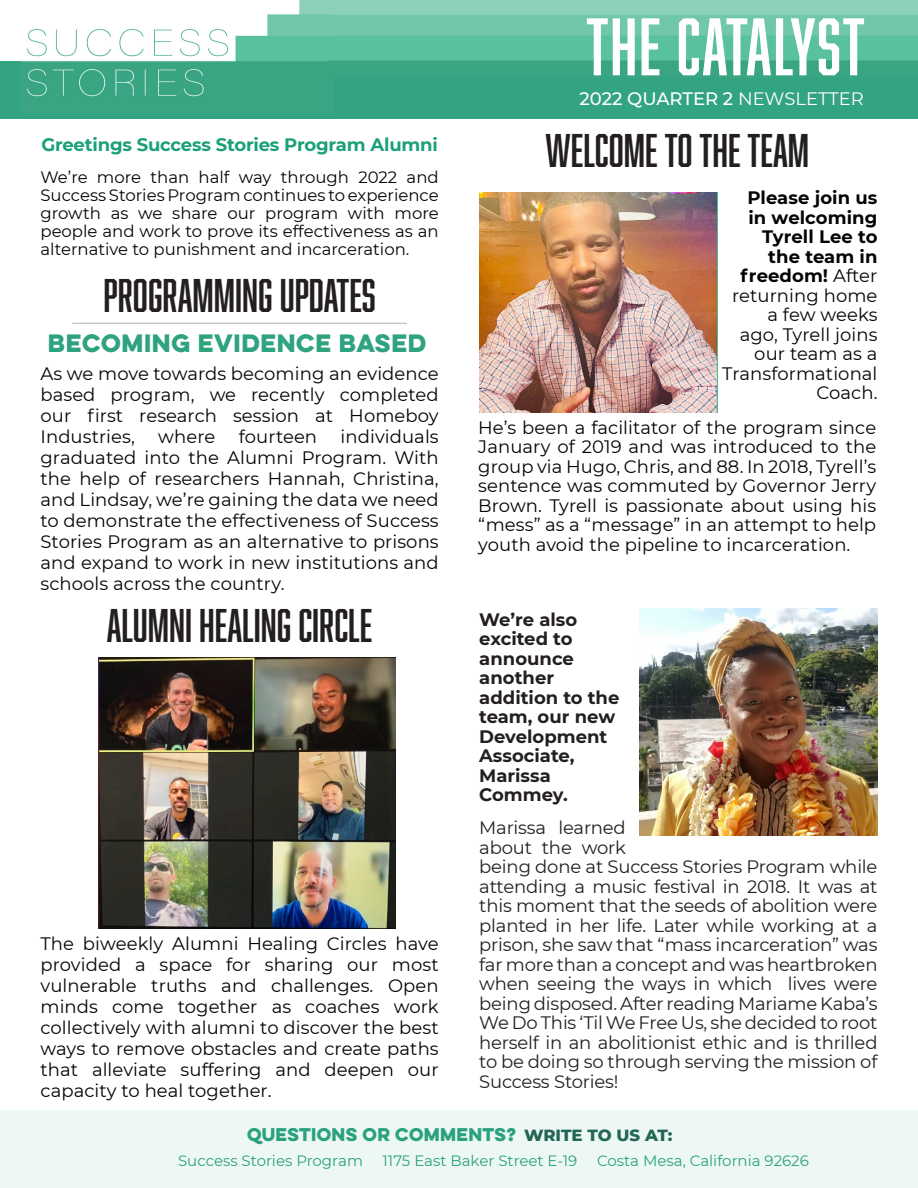
<style>
.page{position:relative;width:918px;height:1188px;background:#fff}
.page>*{position:absolute;margin:0;border:0;box-sizing:border-box;transform-origin:0 0}
.t1{font:75px "Abolition";letter-spacing:.02em;color:#fff}
.t2{font:43.5px "Abolition";color:#231f20}
.t3{font:700 22.5px "Lulo Clean W01 One";letter-spacing:-.2em;color:#2fa27f}
.t4{font:18px/21px "Montserrat";letter-spacing:.005em;color:#040503;text-align:justify}
.t5{font:18px/19.5px "Montserrat";letter-spacing:-.01em;color:#231f20}
.t6{font:700 18px/19.5px "Montserrat";color:#231f20}
.t7{font:700 18px "Montserrat";letter-spacing:-.01em;color:#1ba07a}
.t8{font:500 18px "Montserrat";color:#fff}
.t9{font:16.5px/18px "Montserrat";color:#040503;text-align:justify}
.t10{font:700 16.5px "Lulo Clean W01 One";letter-spacing:-.21em;color:#2ba17e}
.t11{font:15px "Montserrat";color:#2da17e}
.s1{font-weight:400}
.s2{font-weight:700}
.s3{font-family:"Montserrat";font-weight:800;color:#236655}
</style>
<div class="page">
<div style="left:0;top:62px;width:918px;height:57px;background:#33a482"></div>
<img style="left:21px;top:0;width:311px;height:97px">
<img style="left:332px;top:0;width:586px;height:53px">
<img style="left:329px;top:53px;width:589px;height:24px">
<div style="left:0;top:1110px;width:918px;height:78px;background:#edf8f4"></div>
<hr style="left:72px;top:323px;width:335px;height:1px;background:#040503">
<img style="left:639px;top:608px;width:239px;height:227px">
<img style="left:479px;top:193px;width:238px;height:220px">
<img style="left:99px;top:658px;width:297px;height:270px">
<p class="t7" style="left:41px;top:132px;width:398px">Greetings Success Stories Program Alumni</p>
<p class="t9" style="left:40px;top:167px;width:400px">We’re more than half way through 2022 and Success Stories Program continues to experience growth as we share our program with more people and work to prove its effectiveness as an alternative to punishment and incarceration.</p>
<p class="t2" style="left:104px;top:270px;width:274px">PROGRAMMING UPDATES</p>
<p class="t3" style="left:48px;top:327px;width:385px">BECOMING EVIDENCE BASED</p>
<p class="t4" style="left:40px;top:362px;width:400px">As we move towards becoming an evidence based program, we recently completed our first research session at Homeboy Industries,</p>
<p class="t4" style="left:158px;top:425px;width:59px">where</p>
<p class="t4" style="left:239px;top:425px;width:80px">fourteen</p>
<p class="t4" style="left:40px;top:425px;width:400px;text-indent:300px">individuals graduated into the Alumni Program. With the help of researchers Hannah, Christina, and Lindsay, we’re gaining the data we need to demonstrate the effectiveness of Success Stories Program as an alternative to prisons and expand to work in new institutions and schools across the country.</p>
<p class="t2" style="left:107px;top:601px;width:267px">ALUMNI HEALING CIRCLE</p>
<p class="t4" style="left:40px;top:933px;width:400px">The biweekly Alumni Healing Circles have provided a space for sharing our most vulnerable truths and challenges. Open minds come together as coaches work collectively with alumni to discover the best ways to remove obstacles and create paths that alleviate suffering and deepen our capacity to heal together.</p>
<p class="t1" style="left:586px;top:3px;width:280px">THE CATALYST</p>
<p class="t8" style="left:580px;top:86px;width:286px">2022 QUARTER 2 <span class="s1">NEWSLETTER</span></p>
<p class="t2" style="left:546px;top:125px;width:265px">WELCOME TO THE TEAM</p>
<p class="t4" style="left:722px;top:187px;width:157px;line-height:19.5px;text-align:right"><span class="s2">Please join us<br>in welcoming<br>Tyrell Lee to<br>the team in freedom!</span> After returning home a few weeks<br>ago, Tyrell joins our team as a<br>Transformational<br>Coach.</p>
<p class="t4" style="left:478px;top:417px;width:400px;line-height:19.5px">He’s been a facilitator of the program since January of 2019 and was introduced to the group via Hugo, Chris, and 88. In 2018, Tyrell’s sentence was commuted by Governor Jerry Brown. Tyrell is passionate about using his “mess” as a “message” in an attempt to help youth avoid the pipeline to incarceration.</p>
<p class="t6" style="left:479px;top:609px;width:142px">We’re also excited to announce another addition to the team, our new<br>Development<br>Associate,<br>Marissa<br>Commey.</p>
<p class="t5" style="left:479px;top:818px;width:400px">Marissa learned<br>about the work<br>being done at Success Stories Program while attending a music festival in 2018. It was at this moment that the seeds of abolition were planted in her life. Later while working at a prison, she saw that “mass incarceration” was far more than a concept and was heartbroken when seeing the ways in which lives were being disposed. After reading Mariame Kaba’s We Do This ‘Til We Free Us, she decided to root herself in an abolitionist ethic and is thrilled to be doing so through serving the mission of Success Stories!</p>
<p class="t10" style="left:247px;top:1122px;width:427px">QUESTIONS OR COMMENTS? <span class="s3">WRITE TO US AT:</span></p>
<p class="t11" style="left:178px;top:1150px;width:186px">Success Stories Program</p>
<p class="t11" style="left:383px;top:1150px;width:196px">1175 East Baker Street E-19</p>
<p class="t11" style="left:597px;top:1150px;width:213px">Costa Mesa, California 92626</p>
</div>
